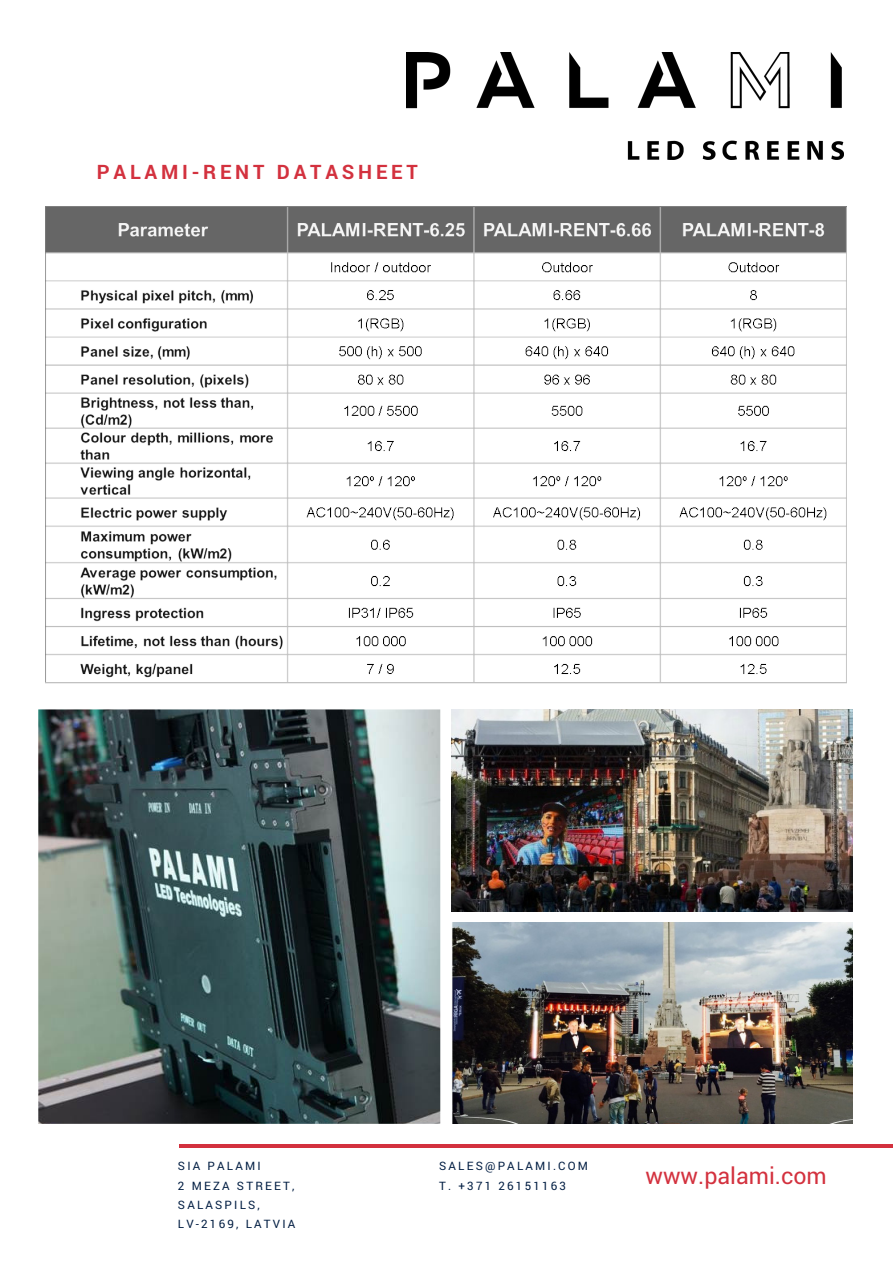
<style>
.page{position:relative;width:893px;height:1263px;background:#fff}
.page>*{position:absolute;margin:0;border:0;box-sizing:border-box;transform-origin:0 0}
.t1{font:23.25px "Roboto";color:#d3313e}
.t2{font:700 19.8px "Roboto";letter-spacing:.19em;color:#d3313e}
.t3{font:11.55px/19.2px "Roboto";letter-spacing:.19em;color:#001d42}
</style>
<div class="page">
<hr style="left:179px;top:1144px;width:714px;height:4px;background:#d3313e">
<img style="left:45px;top:206px;width:802px;height:478px">
<img style="left:38px;top:709px;width:402px;height:415px">
<img style="left:452px;top:709px;width:400px;height:202px">
<img style="left:452px;top:922px;width:400px;height:202px">
<img style="left:406px;top:53px;width:437px;height:107px">
<h2 class="t2" style="left:97px;top:158px;width:322px">PALAMI-RENT DATASHEET</h2>
<p class="t3" style="left:178px;top:1156px;width:119px">SIA PALAMI<br>2 MEZA STREET,<br>SALASPILS,<br>LV-2169, LATVIA</p>
<p class="t3" style="left:439px;top:1156px;width:150px">SALES@PALAMI.COM<br>T. +371 26151163</p>
<h1 class="t1" style="left:646px;top:1159px;width:183px">www.palami.com</h1>
</div>
